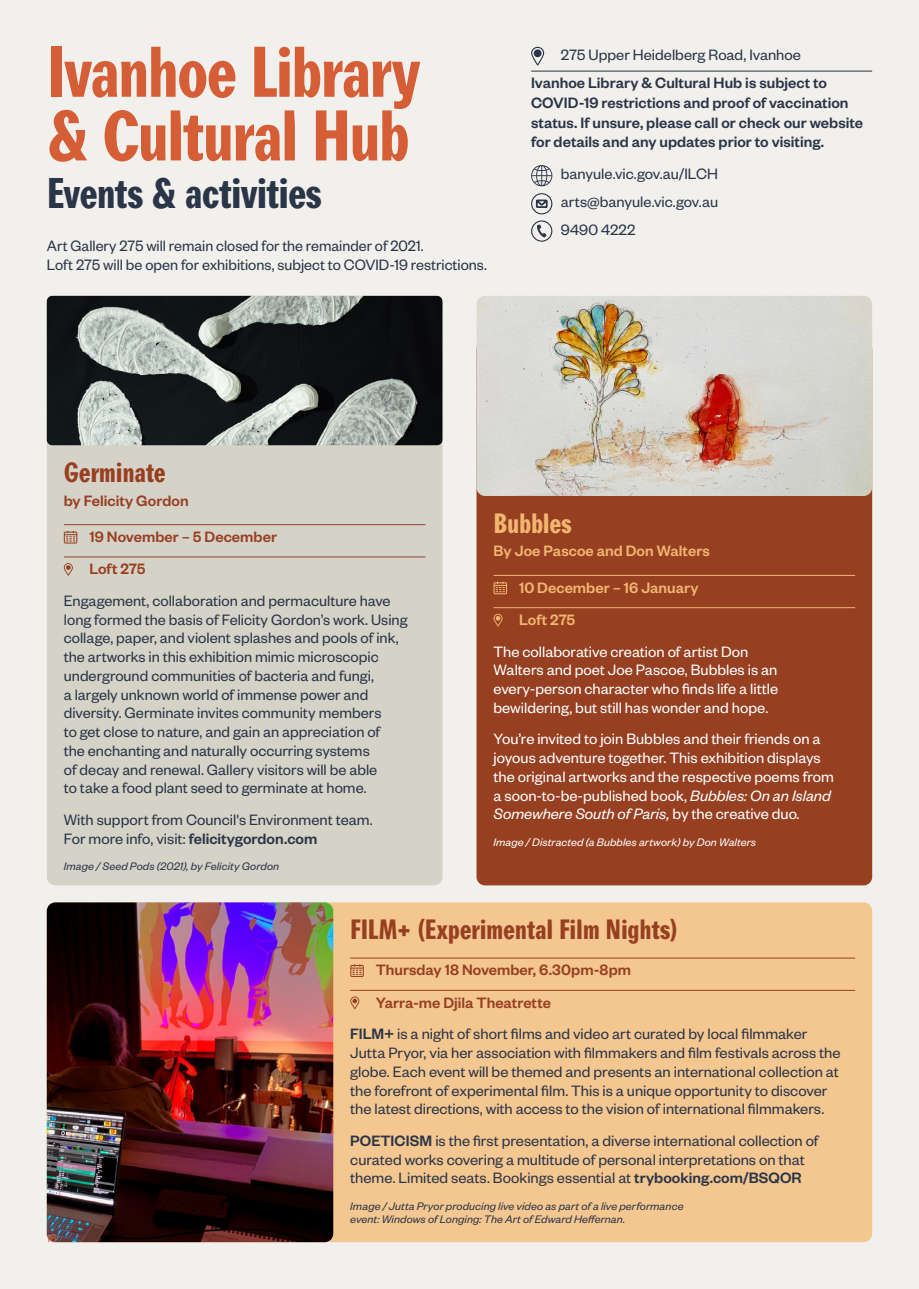
<style>
.page{position:relative;width:919px;height:1289px;background:#fff}
.page>*{position:absolute;margin:0;border:0;box-sizing:border-box;transform-origin:0 0}
.t1{font:69.15px/63.6px "Agipo Bold Cond";letter-spacing:-.03em;color:#d65e36}
.t2{font:41.55px "Agipo Bold Cond";letter-spacing:-.025em;color:#2a3547}
.t3{font:27px "Agipo Bold Cond";letter-spacing:-.01em;color:#973f21}
.t4{font:27px "Agipo Bold Cond";letter-spacing:-.01em;color:#f1b670}
.t5{font:16.5px/18.8px "Founders Grotesk";color:#2a3547}
.t6{font:16.5px/18.8px "Founders Grotesk";color:#fff}
.t7{font:500 16.5px/19.5px "Founders Grotesk";color:#2a3547}
.t8{font:500 16.5px/32.2px "Founders Grotesk";letter-spacing:.005em;color:#973f21}
.t9{font:500 16.5px/32.2px "Founders Grotesk";letter-spacing:.005em;color:#f1b670}
.t10{font:italic 12px/13.5px "Founders Grotesk";letter-spacing:.01em;color:#2a3547}
.t11{font:italic 12px "Founders Grotesk";letter-spacing:.01em;color:#fff}
.t12{font:12px "Founders Grotesk";color:#d65e36}
.s1{font-weight:500}
.s2{font-style:italic}
</style>
<div class="page">
<div style="left:0;top:0;width:918px;height:1288px;background:#f2f0ed"></div>
<div style="left:47px;top:296px;width:395px;height:589px;background:#d5d2c8;border-radius:9px"></div>
<div style="left:47px;top:902px;width:825px;height:340px;background:#f4c690;border-radius:9px"></div>
<div style="left:476px;top:341px;width:396px;height:544px;background:#973f21;border-radius:9px"></div>
<hr style="left:64px;top:524px;width:361px;height:1px;background:#973f21">
<hr style="left:64px;top:556px;width:361px;height:1px;background:#973f21">
<svg style="left:64px;top:531px;width:13px;height:12px"></svg>
<svg style="left:64px;top:563px;width:9px;height:13px"></svg>
<hr style="left:350px;top:957px;width:505px;height:1px;background:#973f21">
<hr style="left:350px;top:989px;width:505px;height:1px;background:#973f21">
<svg style="left:350px;top:964px;width:14px;height:12px"></svg>
<svg style="left:350px;top:996px;width:9px;height:13px"></svg>
<hr style="left:493px;top:575px;width:362px;height:1px;background:#f1b670">
<hr style="left:493px;top:607px;width:362px;height:1px;background:#f1b670">
<svg style="left:493px;top:581px;width:14px;height:13px"></svg>
<svg style="left:493px;top:614px;width:9px;height:12px"></svg>
<hr style="left:531px;top:71px;width:341px;height:1px;background:#2a3547">
<div style="left:531px;top:47px;width:13px;height:19px;border:1px solid #2a3547;border-radius:6px"></div>
<div style="left:533px;top:49px;width:8px;height:8px;background:#2a3547;border-radius:50%"></div>
<svg style="left:531px;top:165px;width:21px;height:21px"></svg>
<div style="left:531px;top:193px;width:21px;height:21px;border:1px solid #2a3547;border-radius:50%"></div>
<svg style="left:536px;top:200px;width:11px;height:8px"></svg>
<svg style="left:537px;top:224px;width:9px;height:14px"></svg>
<div style="left:531px;top:220px;width:21px;height:22px;border:1px solid #2a3547;border-radius:50%"></div>
<img style="left:47px;top:296px;width:395px;height:149px">
<img style="left:47px;top:902px;width:286px;height:340px">
<img style="left:476px;top:296px;width:396px;height:200px">
<h1 class="t1" style="left:47px;top:35px;width:376px">Ivanhoe Library &amp; Cultural Hub</h1>
<h2 class="t2" style="left:47px;top:160px;width:277px">Events &amp; activities</h2>
<p class="t5" style="left:47px;top:235px;width:442px;line-height:19.5px">Art Gallery 275 will remain closed for the remainder of 2021.<br>Loft 275 will be open for exhibitions, subject to COVID-19 restrictions.</p>
<p class="t5" style="left:561px;top:45px;width:241px">275 Upper Heidelberg Road, Ivanhoe</p>
<p class="t7" style="left:531px;top:73px;width:333px">Ivanhoe Library &amp; Cultural Hub is subject to COVID-19 restrictions and proof of vaccination status. If unsure, please call or check our website for details and any updates prior to visiting.</p>
<p class="t5" style="left:561px;top:159px;width:159px;line-height:28px;text-align:justify">banyule.vic.gov.au/ILCH arts@banyule.vic.gov.au 9490 4222</p>
<h3 class="t3" style="left:64px;top:451px;width:103px">Germinate</h3>
<p class="t8" style="left:64px;top:483px;width:126px">by Felicity Gordon</p>
<p class="t8" style="left:89px;top:520px;width:189px">19 November – 5 December<br>Loft 275</p>
<p class="t5" style="left:64px;top:590px;width:345px">Engagement, collaboration and permaculture have long formed the basis of Felicity Gordon’s work. Using collage, paper, and violent splashes and pools of ink, the artworks in this exhibition mimic microscopic underground communities of bacteria and fungi,<br>a largely unknown world of immense power and diversity. Germinate invites community members<br>to get close to nature, and gain an appreciation of<br>the enchanting and naturally occurring systems<br>of decay and renewal. Gallery visitors will be able<br>to take a food plant seed to germinate at home.</p>
<p class="t5" style="left:64px;top:809px;width:310px">With support from Council's Environment team.<br>For more info, visit: <span class="s1">felicitygordon.com</span></p>
<p class="t10" style="left:64px;top:858px;width:217px">Image / Seed Pods (2021), by Felicity Gordon</p>
<h3 class="t4" style="left:493px;top:502px;width:80px">Bubbles</h3>
<p class="t9" style="left:493px;top:534px;width:218px">By Joe Pascoe and Don Walters</p>
<p class="t9" style="left:519px;top:570px;width:181px">10 December – 16 January<br>Loft 275</p>
<p class="t6" style="left:493px;top:641px;width:286px">The collaborative creation of artist Don Walters and poet Joe Pascoe, Bubbles is an every-person character who finds life a little bewildering, but still has wonder and hope.</p>
<p class="t6" style="left:493px;top:729px;width:342px">You’re invited to join Bubbles and their friends on a joyous adventure together. This exhibition displays the original artworks and the respective poems from a soon-to-be-published book, <span class="s2">Bubbles: On an Island Somewhere South of Paris,</span> by the creative duo<span class="s2">.</span></p>
<p class="t11" style="left:493px;top:834px;width:264px">Image / Distracted (a Bubbles artwork) by Don Walters</p>
<p class="t12" style="left:47px;top:1230px;width:12px">16</p>
<h3 class="t3" style="left:350px;top:908px;width:329px">FILM+ (Experimental Film Nights)</h3>
<p class="t8" style="left:376px;top:953px;width:257px">Thursday 18 November, 6.30pm-8pm</p>
<p class="t8" style="left:376px;top:985px;width:177px">Yarra-me Djila Theatrette</p>
<p class="t5" style="left:350px;top:1023px;width:458px"><span class="s1">FILM+</span> is a night of short films and video art curated by local filmmaker</p>
<p class="t5" style="left:350px;top:1042px;width:491px">Jutta Pryor, via her association with filmmakers and film festivals across the globe. Each event will be themed and presents an international collection at the forefront of experimental film. This is a unique opportunity to discover the latest directions, with access to the vision of international filmmakers.</p>
<p class="t5" style="left:350px;top:1130px;width:470px"><span class="s1">POETICISM</span> is the first presentation, a diverse international collection of curated works covering a multitude of personal interpretations on that theme. Limited seats. Bookings essential at <span class="s1">trybooking.com/BSQOR</span></p>
<p class="t10" style="left:350px;top:1198px;width:335px">Image / Jutta Pryor producing live video as part of a live performance event: Windows of Longing: The Art of Edward Heffernan.</p>
</div>
